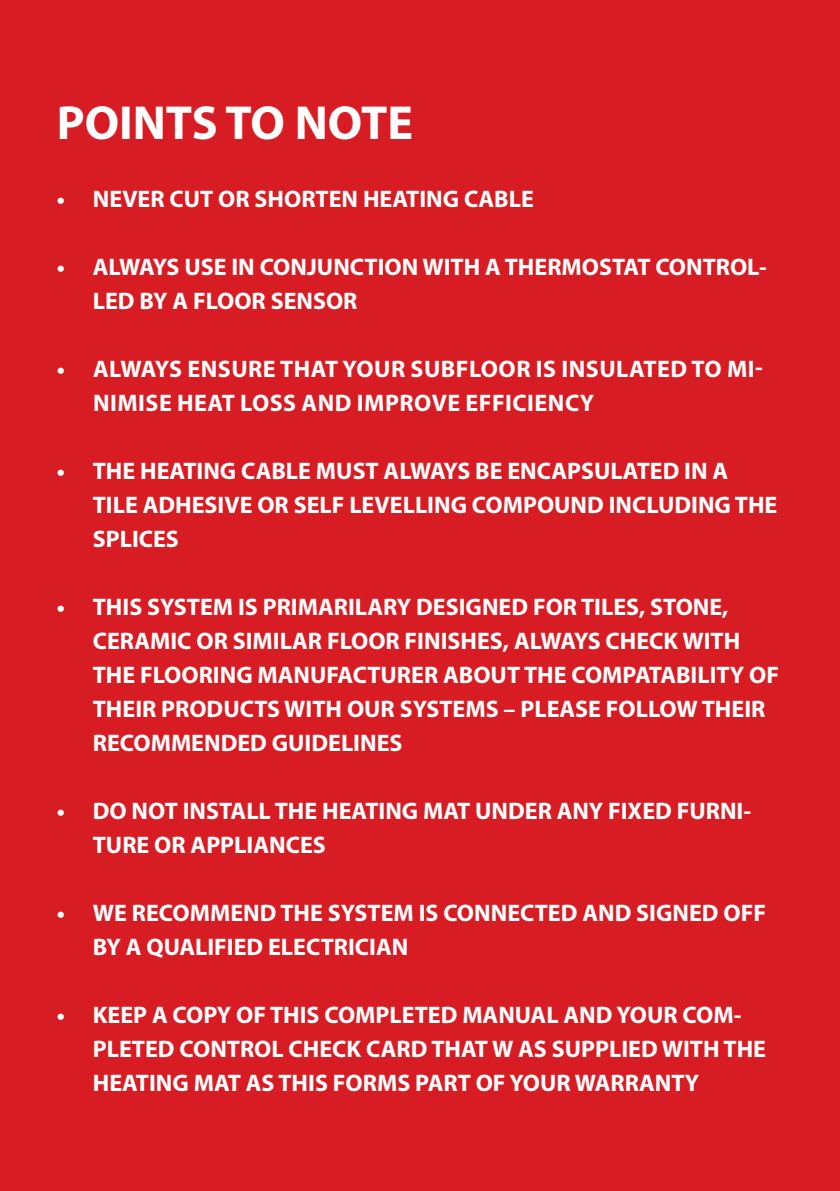
<style>
.page{position:relative;width:840px;height:1191px;background:#fff}
.page>*{position:absolute;margin:0;border:0;box-sizing:border-box;transform-origin:0 0}
.t1{font:700 48px "Myriad Pro";color:#fff}
.t2{font:700 24px/34px "Myriad Pro";color:#fff}
.t3{font:700 24px/34px "Myriad Pro";letter-spacing:.02em;color:#fff}
</style>
<div class="page">
<div style="left:0;top:0;width:839px;height:1191px;background:#d81c23"></div>
<p class="t1" style="left:57px;top:92px;width:357px">POINTS TO NOTE</p>
<p class="t2" style="left:57px;top:181px;width:478px">• NEVER CUT OR SHORTEN HEATING CABLE</p>
<p class="t2" style="left:93px;top:249px;width:675px;text-indent:-36px">• ALWAYS USE IN CONJUNCTION WITH A THERMOSTAT CONTROL-<br>LED BY A FLOOR SENSOR</p>
<p class="t3" style="left:93px;top:351px;width:671px;text-indent:-36px">• ALWAYS ENSURE THAT YOUR SUBFLOOR IS INSULATED TO MI-<br>NIMISE HEAT LOSS AND IMPROVE EFFICIENCY</p>
<p class="t2" style="left:93px;top:453px;width:685px;text-indent:-36px">• THE HEATING CABLE MUST ALWAYS BE ENCAPSULATED IN A<br>TILE ADHESIVE OR SELF LEVELLING COMPOUND INCLUDING THE<br>SPLICES</p>
<p class="t2" style="left:93px;top:589px;width:687px;text-indent:-36px">• THIS SYSTEM IS PRIMARILARY DESIGNED FOR TILES, STONE, CERAMIC OR SIMILAR FLOOR FINISHES, ALWAYS CHECK WITH THE FLOORING MANUFACTURER ABOUT THE COMPATABILITY OF THEIR PRODUCTS WITH OUR SYSTEMS – PLEASE FOLLOW THEIR RECOMMENDED GUIDELINES</p>
<p class="t2" style="left:93px;top:793px;width:659px;text-indent:-36px">• DO NOT INSTALL THE HEATING MAT UNDER ANY FIXED FURNI-<br>TURE OR APPLIANCES</p>
<p class="t2" style="left:93px;top:895px;width:674px;text-indent:-36px">• WE RECOMMEND THE SYSTEM IS CONNECTED AND SIGNED OFF<br>BY A QUALIFIED ELECTRICIAN</p>
<p class="t2" style="left:93px;top:997px;width:674px;text-indent:-36px">• KEEP A COPY OF THIS COMPLETED MANUAL AND YOUR COM-<br>PLETED CONTROL CHECK CARD THAT W AS SUPPLIED WITH THE<br>HEATING MAT AS THIS FORMS PART OF YOUR WARRANTY</p>
</div>
